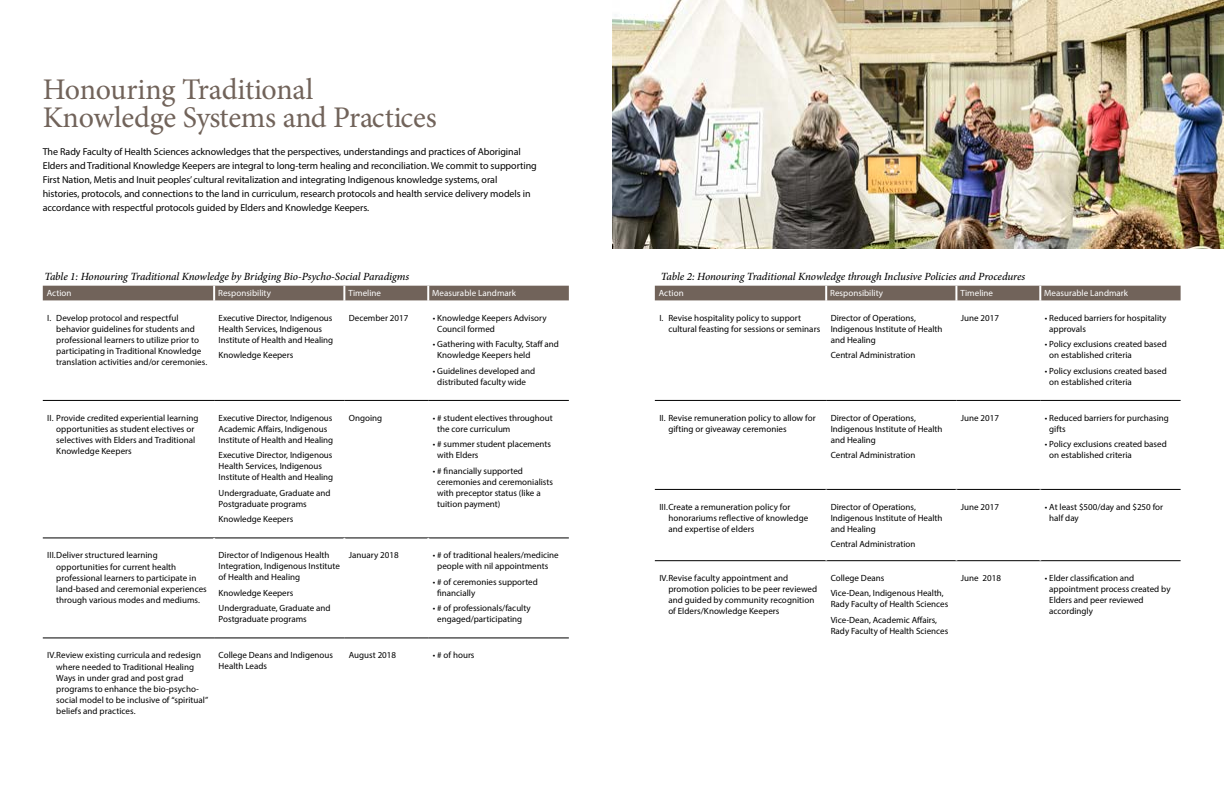
<style>
.page{position:relative;width:1224px;height:792px;background:#fff}
.page>*{position:absolute;margin:0;border:0;box-sizing:border-box;transform-origin:0 0}
.t1{font:30px/28.8px "Minion Pro";letter-spacing:-.01em;color:#71635a}
.t2{font:italic 500 11px "Minion Pro";letter-spacing:-.01em;color:#000}
.t3{font:10px/14px "Myriad Pro";letter-spacing:-.005em;color:#000}
.t4{font:9px/11px "Myriad Pro";color:#000}
.t5{font:9px "Myriad Pro";letter-spacing:.005em;color:#fff}
</style>
<div class="page">
<div style="left:43px;top:286px;width:526px;height:14px;background:#71635a"></div>
<hr style="left:43px;top:400px;width:171px;height:1px;background:#000">
<hr style="left:214px;top:400px;width:130px;height:1px;background:#000">
<hr style="left:344px;top:400px;width:84px;height:1px;background:#000">
<hr style="left:428px;top:400px;width:141px;height:1px;background:#000">
<hr style="left:43px;top:538px;width:171px;height:1px;background:#000">
<hr style="left:214px;top:538px;width:130px;height:1px;background:#000">
<hr style="left:344px;top:538px;width:84px;height:1px;background:#000">
<hr style="left:428px;top:538px;width:141px;height:1px;background:#000">
<hr style="left:213px;top:538px;width:2px;height:100px;background:#fff">
<hr style="left:343px;top:538px;width:2px;height:100px;background:#fff">
<hr style="left:427px;top:538px;width:2px;height:100px;background:#fff">
<hr style="left:43px;top:638px;width:171px;height:1px;background:#000">
<hr style="left:214px;top:638px;width:130px;height:1px;background:#000">
<hr style="left:344px;top:638px;width:84px;height:1px;background:#000">
<hr style="left:428px;top:638px;width:141px;height:1px;background:#000">
<div style="left:655px;top:286px;width:526px;height:14px;background:#71635a"></div>
<hr style="left:655px;top:400px;width:171px;height:1px;background:#000">
<hr style="left:826px;top:400px;width:130px;height:1px;background:#000">
<hr style="left:956px;top:400px;width:84px;height:1px;background:#000">
<hr style="left:1040px;top:400px;width:141px;height:1px;background:#000">
<hr style="left:655px;top:489px;width:171px;height:1px;background:#000">
<hr style="left:826px;top:489px;width:130px;height:1px;background:#000">
<hr style="left:956px;top:489px;width:84px;height:1px;background:#000">
<hr style="left:1040px;top:489px;width:141px;height:1px;background:#000">
<hr style="left:655px;top:560px;width:171px;height:1px;background:#000">
<hr style="left:826px;top:560px;width:130px;height:1px;background:#000">
<hr style="left:956px;top:560px;width:84px;height:1px;background:#000">
<hr style="left:1040px;top:560px;width:141px;height:1px;background:#000">
<img style="left:612px;top:0;width:612px;height:248px">
<h1 class="t1" style="left:43px;top:75px;width:395px">Honouring Traditional<br>Knowledge Systems and Practices</h1>
<p class="t3" style="left:43px;top:145px;width:496px">The Rady Faculty of Health Sciences acknowledges that the perspectives, understandings and practices of Aboriginal Elders and Traditional Knowledge Keepers are integral to long-term healing and reconciliation. We commit to supporting First Nation, Metis and Inuit peoples’ cultural revitalization and integrating Indigenous knowledge systems, oral<br>histories, protocols, and connections to the land in curriculum, research protocols and health service delivery models in accordance with respectful protocols guided by Elders and Knowledge Keepers.</p>
<p class="t2" style="left:45px;top:269px;width:366px">Table 1: Honouring Traditional Knowledge by Bridging Bio-Psycho-Social Paradigms</p>
<p class="t2" style="left:661px;top:269px;width:366px">Table 2: Honouring Traditional Knowledge through Inclusive Policies and Procedures</p>
<p class="t5" style="left:659px;top:288px;width:26px">Action</p>
<p class="t5" style="left:830px;top:288px;width:54px">Responsibility</p>
<p class="t5" style="left:960px;top:288px;width:34px">Timeline</p>
<p class="t5" style="left:1044px;top:288px;width:85px">Measurable Landmark</p>
<p class="t4" style="left:668px;top:312px;width:153px;line-height:11.5px;text-indent:-9px">I. Revise hospitality policy to support cultural feasting for sessions or seminars</p>
<p class="t4" style="left:831px;top:312px;width:113px">Director of Operations,<br>Indigenous Institute of Health and Healing</p>
<p class="t4" style="left:831px;top:350px;width:86px">Central Administration</p>
<p class="t5" style="left:47px;top:288px;width:26px">Action</p>
<p class="t5" style="left:218px;top:288px;width:54px">Responsibility</p>
<p class="t5" style="left:348px;top:288px;width:34px">Timeline</p>
<p class="t5" style="left:432px;top:288px;width:85px">Measurable Landmark</p>
<p class="t4" style="left:56px;top:312px;width:152px;text-indent:-9px">I. Develop protocol and respectful behavior guidelines for students and professional learners to utilize prior to participating in Traditional Knowledge translation activities and/or ceremonies.</p>
<p class="t4" style="left:219px;top:312px;width:116px">Executive Director, Indigenous<br>Health Services, Indigenous<br>Institute of Health and Healing</p>
<p class="t4" style="left:961px;top:312px;width:40px">June 2017</p>
<p class="t4" style="left:1049px;top:312px;width:119px;text-indent:-4px">• Reduced barriers for hospitality approvals</p>
<p class="t4" style="left:1049px;top:339px;width:119px;text-indent:-4px">• Policy exclusions created based on established criteria</p>
<p class="t4" style="left:1049px;top:365px;width:119px;text-indent:-4px">• Policy exclusions created based on established criteria</p>
<p class="t4" style="left:349px;top:312px;width:61px">December 2017</p>
<p class="t4" style="left:437px;top:312px;width:111px;text-indent:-4px">• Knowledge Keepers Advisory<br>Council formed</p>
<p class="t4" style="left:437px;top:339px;width:123px;text-indent:-4px">• Gathering with Faculty, Staff and<br>Knowledge Keepers held</p>
<p class="t4" style="left:433px;top:365px;width:104px;text-align:center">• Guidelines developed and distributed faculty wide</p>
<p class="t4" style="left:219px;top:350px;width:76px">Knowledge Keepers</p>
<p class="t4" style="left:56px;top:412px;width:144px;text-indent:-9px">II. Provide credited experiential learning opportunities as student electives or selectives with Elders and Traditional Knowledge Keepers</p>
<p class="t4" style="left:219px;top:412px;width:116px">Executive Director, Indigenous<br>Academic Affairs, Indigenous<br>Institute of Health and Healing</p>
<p class="t4" style="left:219px;top:449px;width:116px">Executive Director, Indigenous<br>Health Services, Indigenous<br>Institute of Health and Healing</p>
<p class="t4" style="left:219px;top:487px;width:114px">Undergraduate, Graduate and<br>Postgraduate programs</p>
<p class="t4" style="left:219px;top:513px;width:76px">Knowledge Keepers</p>
<p class="t4" style="left:349px;top:412px;width:35px">Ongoing</p>
<p class="t4" style="left:437px;top:412px;width:117px;text-indent:-4px">• # student electives throughout the core curriculum</p>
<p class="t4" style="left:437px;top:438px;width:115px;text-indent:-4px">• # summer student placements with Elders</p>
<p class="t4" style="left:437px;top:465px;width:117px;text-indent:-4px">• # financially supported ceremonies and ceremonialists with preceptor status (like a tuition payment)</p>
<p class="t4" style="left:56px;top:549px;width:152px;text-indent:-9px">III.Deliver structured learning opportunities for current health professional learners to participate in land-based and ceremonial experiences through various modes and mediums.</p>
<p class="t4" style="left:219px;top:549px;width:123px">Director of Indigenous Health<br>Integration, Indigenous Institute of Health and Healing</p>
<p class="t4" style="left:219px;top:585px;width:114px;line-height:15.5px">Knowledge Keepers<br>Undergraduate, Graduate and</p>
<p class="t4" style="left:219px;top:613px;width:90px">Postgraduate programs</p>
<p class="t4" style="left:349px;top:549px;width:51px">January 2018</p>
<p class="t4" style="left:437px;top:549px;width:123px;text-indent:-4px">• # of traditional healers/medicine people with nil appointments</p>
<p class="t4" style="left:437px;top:576px;width:102px;text-indent:-4px">• # of ceremonies supported financially</p>
<p class="t4" style="left:433px;top:602px;width:99px;text-align:center">• # of professionals/faculty engaged/participating</p>
<p class="t4" style="left:56px;top:649px;width:154px;text-indent:-9px">IV.Review existing curricula and redesign where needed to Traditional Healing Ways in under grad and post grad programs to enhance the bio-psycho&shy;social model to be inclusive of “spiritual” beliefs and practices.</p>
<p class="t4" style="left:219px;top:649px;width:116px">College Deans and Indigenous<br>Health Leads</p>
<p class="t4" style="left:349px;top:649px;width:49px">August 2018</p>
<p class="t4" style="left:433px;top:649px;width:43px">• # of hours</p>
<p class="t4" style="left:668px;top:412px;width:149px;line-height:11.5px;text-indent:-9px">II. Revise remuneration policy to allow for gifting or giveaway ceremonies</p>
<p class="t4" style="left:831px;top:412px;width:113px">Director of Operations,<br>Indigenous Institute of Health and Healing</p>
<p class="t4" style="left:831px;top:449px;width:86px">Central Administration</p>
<p class="t4" style="left:961px;top:412px;width:40px">June 2017</p>
<p class="t4" style="left:1049px;top:412px;width:121px;text-indent:-4px">• Reduced barriers for purchasing gifts</p>
<p class="t4" style="left:1049px;top:438px;width:119px;text-indent:-4px">• Policy exclusions created based on established criteria</p>
<p class="t4" style="left:668px;top:501px;width:141px;text-indent:-9px">III.Create a remuneration policy for honorariums reflective of knowledge and expertise of elders</p>
<p class="t4" style="left:831px;top:501px;width:113px">Director of Operations,<br>Indigenous Institute of Health and Healing</p>
<p class="t4" style="left:831px;top:538px;width:86px">Central Administration</p>
<p class="t4" style="left:668px;top:572px;width:150px;text-indent:-9px">IV.Revise faculty appointment and promotion policies to be peer reviewed and guided by community recognition of Elders/Knowledge Keepers</p>
<p class="t4" style="left:831px;top:570px;width:115px;line-height:15.5px">College Deans<br>Vice-Dean, Indigenous Health,</p>
<p class="t4" style="left:831px;top:596px;width:119px;line-height:15.5px">Rady Faculty of Health Sciences<br>Vice-Dean, Academic Affairs,</p>
<p class="t4" style="left:831px;top:625px;width:119px">Rady Faculty of Health Sciences</p>
<p class="t4" style="left:961px;top:501px;width:40px">June 2017</p>
<p class="t4" style="left:1049px;top:501px;width:115px;text-indent:-4px">• At least $500/day and $250 for half day</p>
<p class="t4" style="left:961px;top:572px;width:42px">June 2018</p>
<p class="t4" style="left:1049px;top:572px;width:123px;text-indent:-4px">• Elder classification and appointment process created by<br>Elders and peer reviewed accordingly</p>
</div>
